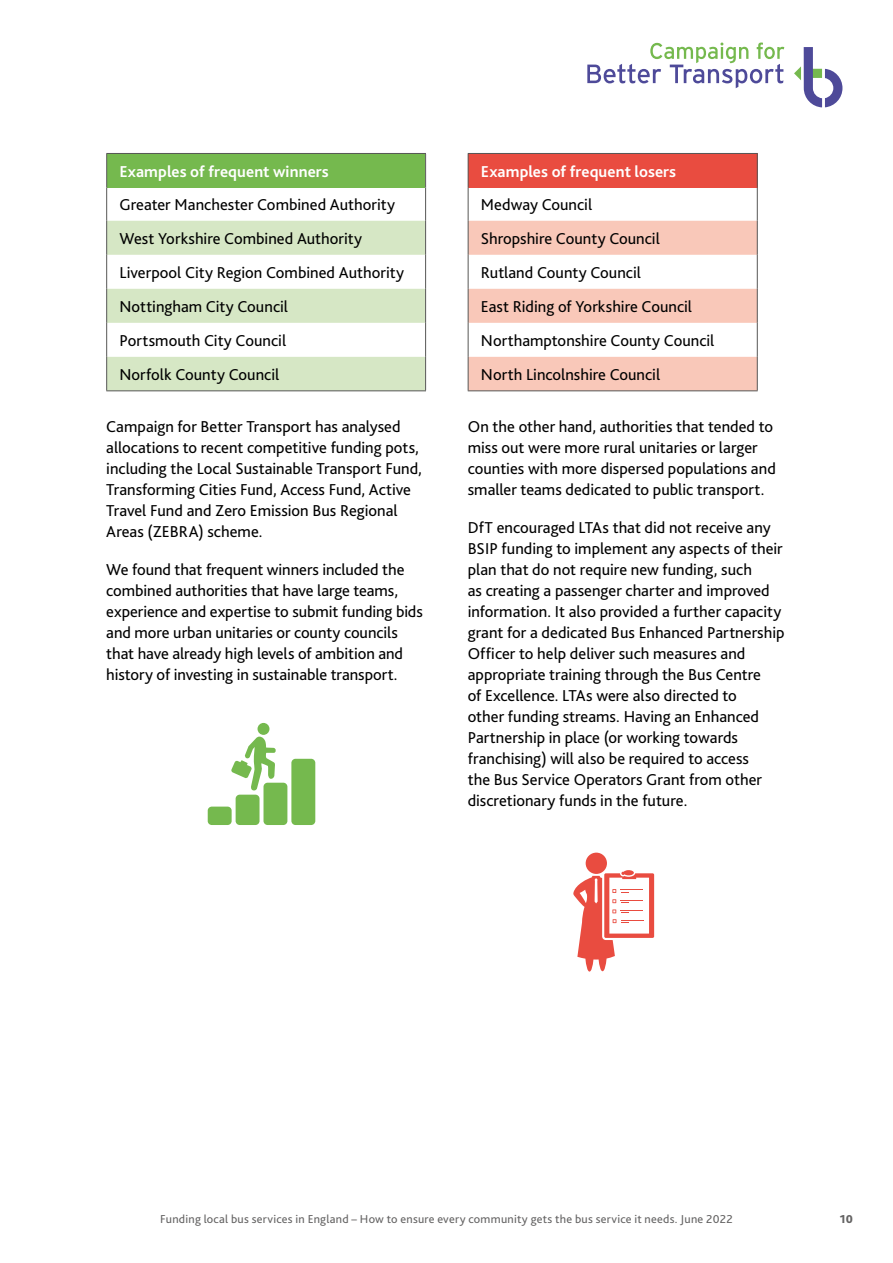
<style>
.page{position:relative;width:893px;height:1263px;background:#fff}
.page>*{position:absolute;margin:0;border:0;box-sizing:border-box;transform-origin:0 0}
.t1{font:16.5px/21px "Bliss 2";color:#000}
.t2{font:700 16.5px "Bliss 2";letter-spacing:.005em;color:#fff}
.t3{font:12px "Bliss 2";letter-spacing:.02em;color:#646363}
.t4{font:800 12px "Bliss 2";color:#646363}
</style>
<div class="page">
<svg style="left:587px;top:43px;width:197px;height:45px"></svg>
<svg style="left:794px;top:47px;width:48px;height:60px"></svg>
<div style="left:107px;top:153px;width:319px;height:34px;background:#75b94e"></div>
<div style="left:468px;top:153px;width:289px;height:34px;background:#e94c40"></div>
<svg style="left:107px;top:221px;width:318px;height:169px;fill:#d6e7c5"></svg>
<svg style="left:426px;top:187px;width:42px;height:204px"></svg>
<svg style="left:469px;top:221px;width:288px;height:169px;fill:#f9c8b9"></svg>
<hr style="left:106px;top:153px;width:320px;height:1px;background:#575756">
<hr style="left:106px;top:154px;width:1px;height:33px;background:#575756">
<hr style="left:106px;top:187px;width:1px;height:34px;background:#575756">
<hr style="left:106px;top:221px;width:1px;height:34px;background:#575756">
<hr style="left:106px;top:255px;width:1px;height:34px;background:#575756">
<hr style="left:106px;top:289px;width:1px;height:34px;background:#575756">
<hr style="left:106px;top:323px;width:1px;height:34px;background:#575756">
<hr style="left:106px;top:357px;width:1px;height:33px;background:#575756">
<hr style="left:106px;top:390px;width:320px;height:1px;background:#575756">
<hr style="left:425px;top:154px;width:1px;height:33px;background:#575756">
<hr style="left:425px;top:187px;width:1px;height:34px;background:#575756">
<hr style="left:425px;top:221px;width:1px;height:34px;background:#575756">
<hr style="left:425px;top:255px;width:1px;height:34px;background:#575756">
<hr style="left:425px;top:289px;width:1px;height:34px;background:#575756">
<hr style="left:425px;top:323px;width:1px;height:34px;background:#575756">
<hr style="left:425px;top:357px;width:1px;height:33px;background:#575756">
<hr style="left:468px;top:153px;width:290px;height:1px;background:#575756">
<hr style="left:757px;top:154px;width:1px;height:33px;background:#575756">
<hr style="left:757px;top:187px;width:1px;height:34px;background:#575756">
<hr style="left:757px;top:221px;width:1px;height:34px;background:#575756">
<hr style="left:757px;top:255px;width:1px;height:34px;background:#575756">
<hr style="left:757px;top:289px;width:1px;height:34px;background:#575756">
<hr style="left:757px;top:323px;width:1px;height:34px;background:#575756">
<hr style="left:757px;top:357px;width:1px;height:33px;background:#575756">
<hr style="left:468px;top:390px;width:290px;height:1px;background:#575756">
<hr style="left:468px;top:154px;width:1px;height:33px;background:#575756">
<hr style="left:468px;top:187px;width:1px;height:34px;background:#575756">
<hr style="left:468px;top:221px;width:1px;height:34px;background:#575756">
<hr style="left:468px;top:255px;width:1px;height:34px;background:#575756">
<hr style="left:468px;top:289px;width:1px;height:34px;background:#575756">
<hr style="left:468px;top:323px;width:1px;height:34px;background:#575756">
<hr style="left:468px;top:357px;width:1px;height:33px;background:#575756">
<div style="left:586px;top:853px;width:21px;height:21px;background:#e94c40;border-radius:50%"></div>
<svg style="left:573px;top:870px;width:81px;height:101px"></svg>
<div style="left:258px;top:723px;width:11px;height:12px;background:#75b94e;border-radius:50%"></div>
<svg style="left:231px;top:736px;width:46px;height:55px"></svg>
<div style="left:291px;top:759px;width:24px;height:66px;background:#75b94e;border-radius:4px"></div>
<div style="left:236px;top:795px;width:24px;height:30px;background:#75b94e;border-radius:4px"></div>
<div style="left:263px;top:783px;width:24px;height:42px;background:#75b94e;border-radius:4px"></div>
<div style="left:208px;top:807px;width:24px;height:18px;background:#75b94e;border-radius:4px"></div>
<p class="t2" style="left:119px;top:161px;width:211px">Examples of frequent winners</p>
<p class="t2" style="left:481px;top:161px;width:197px">Examples of frequent losers</p>
<p class="t1" style="left:119px;top:193px;width:277px">Greater Manchester Combined Authority</p>
<p class="t1" style="left:481px;top:193px;width:113px">Medway Council</p>
<p class="t1" style="left:119px;top:227px;width:244px">West Yorkshire Combined Authority</p>
<p class="t1" style="left:481px;top:227px;width:180px">Shropshire County Council</p>
<p class="t1" style="left:119px;top:262px;width:286px">Liverpool City Region Combined Authority</p>
<p class="t1" style="left:481px;top:262px;width:162px">Rutland County Council</p>
<p class="t1" style="left:119px;top:296px;width:170px">Nottingham City Council</p>
<p class="t1" style="left:481px;top:296px;width:213px">East Riding of Yorkshire Council</p>
<p class="t1" style="left:119px;top:330px;width:168px">Portsmouth City Council</p>
<p class="t1" style="left:481px;top:330px;width:235px">Northamptonshire County Council</p>
<p class="t1" style="left:119px;top:364px;width:161px">Norfolk County Council</p>
<p class="t1" style="left:481px;top:364px;width:181px">North Lincolnshire Council</p>
<p class="t1" style="left:106px;top:415px;width:317px">Campaign for Better Transport has analysed allocations to recent competitive funding pots, including the Local Sustainable Transport Fund, Transforming Cities Fund, Access Fund, Active Travel Fund and Zero Emission Bus Regional Areas (ZEBRA) scheme.</p>
<p class="t1" style="left:106px;top:559px;width:318px">We found that frequent winners included the combined authorities that have large teams, experience and expertise to submit funding bids and more urban unitaries or county councils that have already high levels of ambition and history of investing in sustainable transport.</p>
<p class="t1" style="left:468px;top:415px;width:310px">On the other hand, authorities that tended to miss out were more rural unitaries or larger counties with more dispersed populations and smaller teams dedicated to public transport.</p>
<p class="t1" style="left:468px;top:516px;width:318px">DfT encouraged LTAs that did not receive any BSIP funding to implement any aspects of their plan that do not require new funding, such<br>as creating a passenger charter and improved information. It also provided a further capacity grant for a dedicated Bus Enhanced Partnership Officer to help deliver such measures and appropriate training through the Bus Centre<br>of Excellence. LTAs were also directed to<br>other funding streams. Having an Enhanced Partnership in place (or working towards franchising) will also be required to access<br>the Bus Service Operators Grant from other discretionary funds in the future.</p>
<p class="t3" style="left:160px;top:1211px;width:574px">Funding local bus services in England – How to ensure every community gets the bus service it needs. June 2022</p>
<p class="t4" style="left:840px;top:1211px;width:15px">10</p>
</div>
